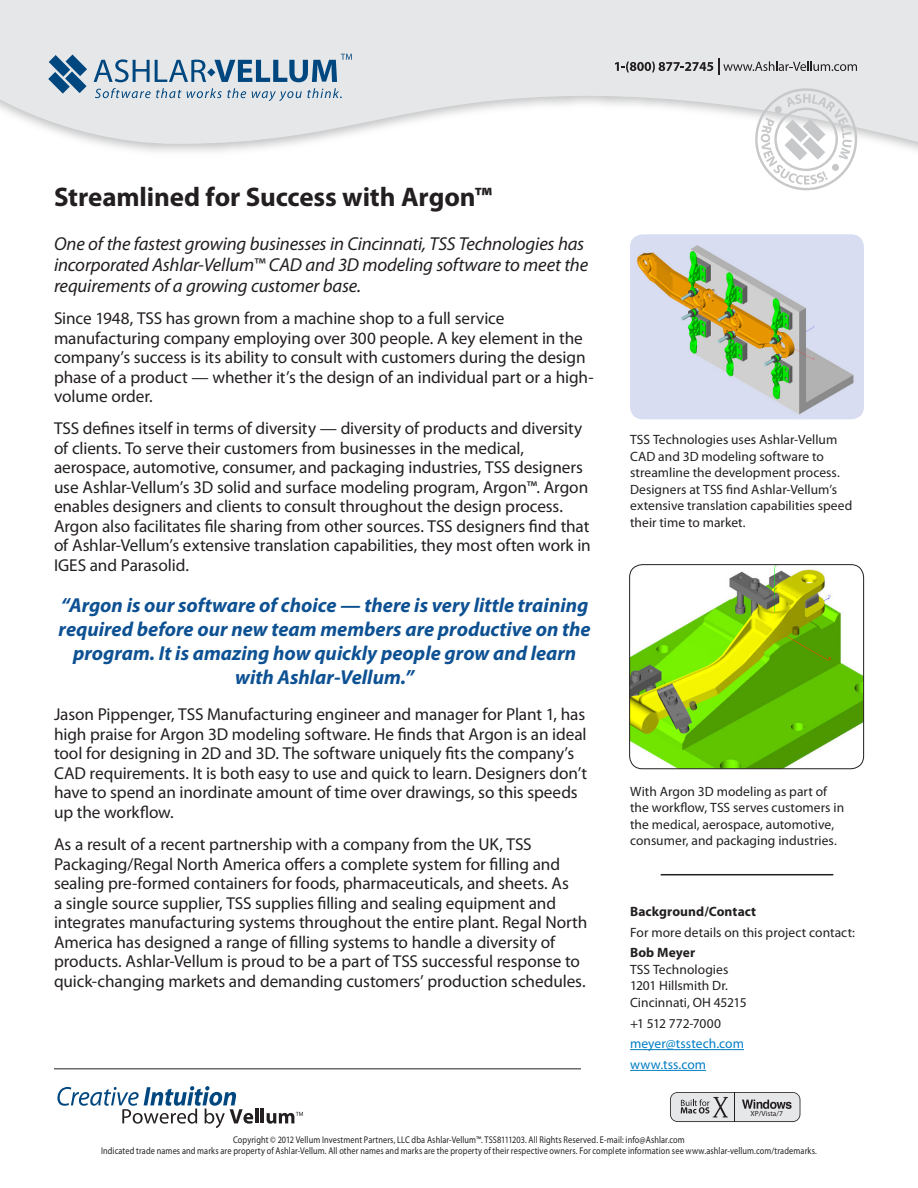
<style>
.page{position:relative;width:918px;height:1188px;background:#fff}
.page>*{position:absolute;margin:0;border:0;box-sizing:border-box;transform-origin:0 0}
.Article_head{font:700 27px "Myriad Pro";letter-spacing:-.005em;color:#231f20}
.Article_quote{font:italic 700 20.25px/24px "Myriad Pro";color:#0d5193;text-align:center}
.Article_1st_paragrap{font:italic 18.75px/21px "Myriad Pro";letter-spacing:-.01em;color:#231f20}
.t1{font:17.25px/19.5px "Myriad Pro";letter-spacing:-.005em;color:#231f20}
.Caption_contact_info{font:13.5px/16.5px "Myriad Pro";letter-spacing:.005em;color:#231f20}
.Caption_contact_info-2{font:13.5px "Myriad Pro";letter-spacing:.005em;color:#007ec5}
.Caption_contact_info-3{font:700 13.5px "Myriad Pro";letter-spacing:.01em;color:#231f20}
.Cue{font:9.75px "Myriad Pro";letter-spacing:.015em;color:#231f20;scale:.85 1}
.t2{font:7.5px "Myriad";color:#231f20}
.s1{font-weight:700}
</style>
<div class="page">
<svg style="left:0;top:0;width:918px;height:149px;fill:#e6e7e9"></svg>
<svg style="left:95px;top:88px;width:151px;height:10px;background:#b3c3d1"></svg>
<svg style="left:252px;top:88px;width:90px;height:13px"></svg>
<svg style="left:48px;top:55px;width:39px;height:39px;background:#6a91b0"></svg>
<svg style="left:94px;top:54px;width:258px;height:28px;background:#9fb5c8"></svg>
<svg style="left:615px;top:59px;width:242px;height:16px;background:#bdbdbf"></svg>
<svg style="left:57px;top:1086px;width:196px;height:42px"></svg>
<hr style="left:255px;top:1109px;width:3px;height:14px;background:#231f20">
<hr style="left:261px;top:1109px;width:3px;height:14px;background:#231f20">
<svg style="left:267px;top:1112px;width:36px;height:12px"></svg>
<svg style="left:670px;top:1092px;width:130px;height:30px;background:#c2c2c4"></svg>
<svg style="left:755px;top:88px;width:102px;height:102px"></svg>
<div style="left:775px;top:106px;width:7px;height:7px;background:#c7c8ca;border-radius:50%"></div>
<div style="left:832px;top:164px;width:7px;height:7px;background:#c7c8ca;border-radius:50%"></div>
<hr style="left:54px;top:1069px;width:527px;height:1px;background:#231f20">
<hr style="left:630px;top:1049px;width:114px;height:1px;background:#007ec5">
<hr style="left:630px;top:1070px;width:76px;height:1px;background:#007ec5">
<hr style="left:661px;top:874px;width:172px;height:1px;background:#231f20">
<img style="left:630px;top:234px;width:234px;height:185px">
<img style="left:630px;top:565px;width:234px;height:204px">
<div style="left:629px;top:564px;width:235px;height:205px;border:1px solid #231f20;border-radius:13px"></div>
<p class="Article_head" style="left:54px;top:180px;width:440px">Streamlined for Success with Argon™</p>
<p class="Article_1st_paragrap" style="left:54px;top:233px;width:536px">One of the fastest growing businesses in Cincinnati, TSS Technologies has incorporated Ashlar-Vellum™ CAD and 3D modeling software to meet the requirements of a growing customer base.</p>
<p class="t1" style="left:54px;top:308px;width:541px">Since 1948, TSS has grown from a machine shop to a full service manufacturing company employing over 300 people. A key element in the company’s success is its ability to consult with customers during the design phase of a product — whether it’s the design of an individual part or a high&shy;volume order.</p>
<p class="t1" style="left:54px;top:419px;width:538px">TSS defines itself in terms of diversity — diversity of products and diversity of clients. To serve their customers from businesses in the medical, aerospace, automotive, consumer, and packaging industries, TSS designers use Ashlar-Vellum’s 3D solid and surface modeling program, Argon™. Argon enables designers and clients to consult throughout the design process.<br>Argon also facilitates file sharing from other sources. TSS designers find that of Ashlar-Vellum’s extensive translation capabilities, they most often work in IGES and Parasolid.</p>
<p class="Article_quote" style="left:59px;top:592px;width:534px">“Argon is our software of choice — there is very little training required before our new team members are productive on the program. It is amazing how quickly people grow and learn with Ashlar-Vellum.”</p>
<p class="t1" style="left:54px;top:705px;width:535px">Jason Pippenger, TSS Manufacturing engineer and manager for Plant 1, has high praise for Argon 3D modeling software. He finds that Argon is an ideal tool for designing in 2D and 3D. The software uniquely fits the company’s CAD requirements. It is both easy to use and quick to learn. Designers don’t have to spend an inordinate amount of time over drawings, so this speeds up the workflow.</p>
<p class="t1" style="left:54px;top:834px;width:535px">As a result of a recent partnership with a company from the UK, TSS Packaging/Regal North America offers a complete system for filling and sealing pre-formed containers for foods, pharmaceuticals, and sheets. As<br>a single source supplier, TSS supplies filling and sealing equipment and integrates manufacturing systems throughout the entire plant. Regal North America has designed a range of filling systems to handle a diversity of products. Ashlar-Vellum is proud to be a part of TSS successful response to quick-changing markets and demanding customers’ production schedules.</p>
<p class="Caption_contact_info" style="left:630px;top:431px;width:224px">TSS Technologies uses Ashlar-Vellum CAD and 3D modeling software to streamline the development process.<br>Designers at TSS find Ashlar-Vellum’s extensive translation capabilities speed their time to market.</p>
<p class="Caption_contact_info" style="left:630px;top:783px;width:216px">With Argon 3D modeling as part of the workflow, TSS serves customers in the medical, aerospace, automotive, consumer, and packaging industries.</p>
<p class="Caption_contact_info-3" style="left:630px;top:902px;width:128px">Background/Contact</p>
<p class="Caption_contact_info" style="left:630px;top:924px;width:226px">For more details on this project contact:</p>
<p class="Caption_contact_info" style="left:630px;top:944px;width:118px"><span class="s1">Bob Meyer<br></span>TSS Technologies<br>1201 Hillsmith Dr.<br>Cincinnati, OH 45215</p>
<p class="Caption_contact_info" style="left:630px;top:1015px;width:92px">+1 512 772-7000</p>
<p class="Caption_contact_info-2" style="left:630px;top:1035px;width:115px">meyer@tsstech.com</p>
<p class="Caption_contact_info-2" style="left:630px;top:1056px;width:77px">www.tss.com</p>
<p class="t2" style="left:751px;top:1110px;width:34px">XP/Vista/7</p>
<p class="Cue" style="left:233px;top:1133px;width:533px">Copyright © 2012 Vellum Investment Partners, LLC dba Ashlar-Vellum™. TSS8111203. All Rights Reserved. E-mail: info@Ashlar.com</p>
<p class="Cue" style="left:101px;top:1145px;width:844px">Indicated trade names and marks are property of Ashlar-Vellum. All other names and marks are the property of their respective owners. For complete information see www.ashlar-vellum.com/trademarks.</p>
</div>
